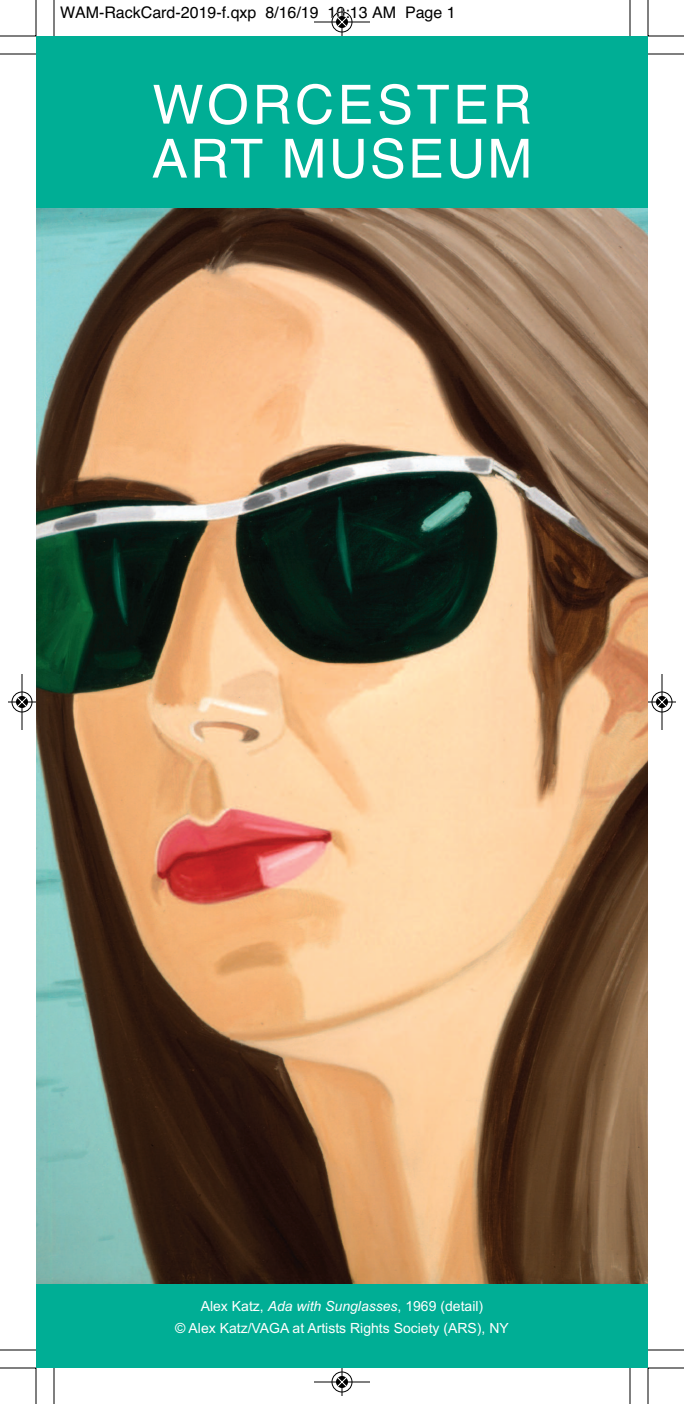
<style>
.page{position:relative;width:684px;height:1404px;background:#fff}
.page>*{position:absolute;margin:0;border:0;box-sizing:border-box;transform-origin:0 0}
.t1{font:54px/54px "Helvetica";letter-spacing:.065em;color:#fff}
.t2{font:16px "Helvetica";color:#000}
.t3{font:14px/21.6px "Arial";color:#fff;text-align:center}
.s1{font-style:italic}
</style>
<div class="page">
<img style="left:36px;top:208px;width:612px;height:1076px">
<div style="left:36px;top:1284px;width:612px;height:84px;background:#00ae95"></div>
<div style="left:36px;top:36px;width:612px;height:172px;background:#00ae95"></div>
<hr style="left:54px;top:0;width:1px;height:36px;background:#000">
<hr style="left:0;top:54px;width:36px;height:1px;background:#000">
<hr style="left:630px;top:0;width:1px;height:36px;background:#000">
<hr style="left:648px;top:54px;width:36px;height:1px;background:#000">
<hr style="left:54px;top:1368px;width:1px;height:36px;background:#000">
<hr style="left:0;top:1350px;width:36px;height:1px;background:#000">
<hr style="left:630px;top:1368px;width:1px;height:36px;background:#000">
<hr style="left:648px;top:1350px;width:36px;height:1px;background:#000">
<hr style="left:36px;top:0;width:1px;height:36px;background:#000">
<hr style="left:0;top:36px;width:36px;height:1px;background:#000">
<hr style="left:648px;top:0;width:1px;height:36px;background:#000">
<hr style="left:648px;top:36px;width:36px;height:1px;background:#000">
<hr style="left:36px;top:1368px;width:1px;height:36px;background:#000">
<hr style="left:0;top:1368px;width:36px;height:1px;background:#000">
<hr style="left:648px;top:1368px;width:1px;height:36px;background:#000">
<hr style="left:648px;top:1368px;width:36px;height:1px;background:#000">
<div style="left:331px;top:11px;width:22px;height:22px;border:1px solid #fff;border-radius:50%"></div>
<hr style="left:314px;top:22px;width:56px;height:1px;background:#000">
<div style="left:332px;top:12px;width:20px;height:20px;border:1px solid #000;border-radius:50%"></div>
<svg style="left:337px;top:8px;width:10px;height:28px"></svg>
<div style="left:331px;top:1371px;width:22px;height:22px;border:1px solid #fff;border-radius:50%"></div>
<hr style="left:314px;top:1382px;width:56px;height:1px;background:#000">
<div style="left:332px;top:1372px;width:20px;height:20px;border:1px solid #000;border-radius:50%"></div>
<svg style="left:337px;top:1368px;width:10px;height:28px"></svg>
<div style="left:11px;top:691px;width:22px;height:22px;border:1px solid #fff;border-radius:50%"></div>
<hr style="left:22px;top:674px;width:1px;height:56px;background:#000">
<div style="left:12px;top:692px;width:20px;height:20px;border:1px solid #000;border-radius:50%"></div>
<svg style="left:8px;top:697px;width:28px;height:10px"></svg>
<div style="left:651px;top:691px;width:22px;height:22px;border:1px solid #fff;border-radius:50%"></div>
<hr style="left:662px;top:674px;width:1px;height:56px;background:#000">
<div style="left:652px;top:692px;width:20px;height:20px;border:1px solid #000;border-radius:50%"></div>
<svg style="left:648px;top:697px;width:28px;height:10px"></svg>
<p class="t2" style="left:60px;top:3px;width:397px">WAM-RackCard-2019-f.qxp 8/16/19 10:13 AM Page 1</p>
<h1 class="t1" style="left:152px;top:78px;width:382px">WORCESTER<br>ART MUSEUM</h1>
<p class="t3" style="left:175px;top:1296px;width:335px">Alex Katz, <span class="s1">Ada with Sunglasses</span>, 1969 (detail)<br>© Alex Katz/VAGA at Artists Rights Society (ARS), NY</p>
</div>
